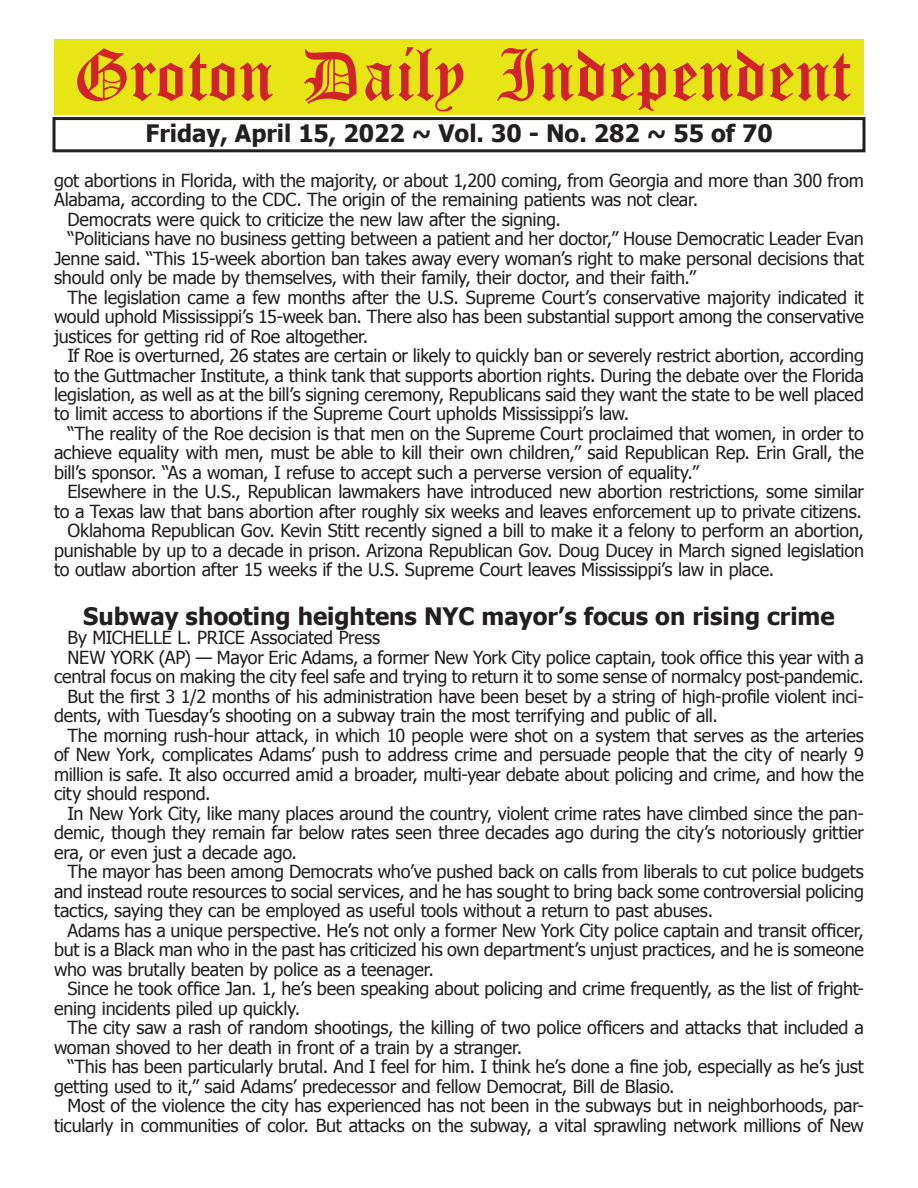
<style>
.page{position:relative;width:918px;height:1188px;background:#fff}
.page>*{position:absolute;margin:0;border:0;box-sizing:border-box;transform-origin:0 0}
.t1{font:54px "Old English Five";color:#d1232a}
.t2{font:700 24px "Tahoma";color:#231f20}
.t3{font:18px "Tahoma";letter-spacing:-.01em;color:#231f20}
</style>
<div class="page">
<div style="left:52px;top:117px;width:814px;height:35px;border:3px solid #231f20"></div>
<div style="left:54px;top:40px;width:810px;height:75px;background:#e7e515"></div>
<h1 class="t1" style="left:73px;top:50px;width:779px">Groton Daily Independent</h1>
<h2 class="t2" style="left:145px;top:116px;width:629px">Friday, April 15, 2022 ~ Vol. 30 - No. 282 ~ 55 of 70</h2>
<p class="t3" style="left:54px;top:168px;width:812px">got abortions in Florida, with the majority, or about 1,200 coming, from Georgia and more than 300 from</p>
<p class="t3" style="left:54px;top:187px;width:646px">Alabama, according to the CDC. The origin of the remaining patients was not clear.</p>
<p class="t3" style="left:68px;top:207px;width:495px">Democrats were quick to criticize the new law after the signing.</p>
<p class="t3" style="left:68px;top:226px;width:798px">“Politicians have no business getting between a patient and her doctor,” House Democratic Leader Evan</p>
<p class="t3" style="left:54px;top:246px;width:812px">Jenne said. “This 15-week abortion ban takes away every woman’s right to make personal decisions that</p>
<p class="t3" style="left:54px;top:265px;width:643px">should only be made by themselves, with their family, their doctor, and their faith.”</p>
<p class="t3" style="left:68px;top:285px;width:798px">The legislation came a few months after the U.S. Supreme Court’s conservative majority indicated it</p>
<p class="t3" style="left:54px;top:304px;width:811px">would uphold Mississippi’s 15-week ban. There also has been substantial support among the conservative</p>
<p class="t3" style="left:54px;top:324px;width:316px">justices for getting rid of Roe altogether.</p>
<p class="t3" style="left:68px;top:343px;width:798px">If Roe is overturned, 26 states are certain or likely to quickly ban or severely restrict abortion, according</p>
<p class="t3" style="left:54px;top:363px;width:812px">to the Guttmacher Institute, a think tank that supports abortion rights. During the debate over the Florida</p>
<p class="t3" style="left:54px;top:382px;width:812px">legislation, as well as at the bill’s signing ceremony, Republicans said they want the state to be well placed</p>
<p class="t3" style="left:54px;top:402px;width:577px">to limit access to abortions if the Supreme Court upholds Mississippi’s law.</p>
<p class="t3" style="left:68px;top:421px;width:798px">“The reality of the Roe decision is that men on the Supreme Court proclaimed that women, in order to</p>
<p class="t3" style="left:54px;top:441px;width:812px">achieve equality with men, must be able to kill their own children,” said Republican Rep. Erin Grall, the</p>
<p class="t3" style="left:54px;top:460px;width:646px">bill’s sponsor. “As a woman, I refuse to accept such a perverse version of equality.”</p>
<p class="t3" style="left:68px;top:480px;width:798px">Elsewhere in the U.S., Republican lawmakers have introduced new abortion restrictions, some similar</p>
<p class="t3" style="left:54px;top:499px;width:810px">to a Texas law that bans abortion after roughly six weeks and leaves enforcement up to private citizens.</p>
<p class="t3" style="left:68px;top:519px;width:798px">Oklahoma Republican Gov. Kevin Stitt recently signed a bill to make it a felony to perform an abortion,</p>
<p class="t3" style="left:54px;top:538px;width:812px">punishable by up to a decade in prison. Arizona Republican Gov. Doug Ducey in March signed legislation</p>
<p class="t3" style="left:54px;top:558px;width:722px">to outlaw abortion after 15 weeks if the U.S. Supreme Court leaves Mississippi’s law in place.</p>
<h2 class="t2" style="left:83px;top:599px;width:753px">Subway shooting heightens NYC mayor’s focus on rising crime</h2>
<p class="t3" style="left:68px;top:626px;width:314px">By MICHELLE L. PRICE Associated Press</p>
<p class="t3" style="left:68px;top:645px;width:798px">NEW YORK (AP) — Mayor Eric Adams, a former New York City police captain, took office this year with a</p>
<p class="t3" style="left:54px;top:665px;width:812px">central focus on making the city feel safe and trying to return it to some sense of normalcy post-pandemic.</p>
<p class="t3" style="left:68px;top:684px;width:798px">But the first 3 1/2 months of his administration have been beset by a string of high-profile violent inci-</p>
<p class="t3" style="left:54px;top:704px;width:665px">dents, with Tuesday’s shooting on a subway train the most terrifying and public of all.</p>
<p class="t3" style="left:68px;top:723px;width:798px">The morning rush-hour attack, in which 10 people were shot on a system that serves as the arteries</p>
<p class="t3" style="left:54px;top:743px;width:811px">of New York, complicates Adams’ push to address crime and persuade people that the city of nearly 9</p>
<p class="t3" style="left:54px;top:762px;width:812px">million is safe. It also occurred amid a broader, multi-year debate about policing and crime, and how the</p>
<p class="t3" style="left:54px;top:782px;width:158px">city should respond.</p>
<p class="t3" style="left:68px;top:801px;width:798px">In New York City, like many places around the country, violent crime rates have climbed since the pan-</p>
<p class="t3" style="left:54px;top:821px;width:811px">demic, though they remain far below rates seen three decades ago during the city’s notoriously grittier</p>
<p class="t3" style="left:54px;top:840px;width:245px">era, or even just a decade ago.</p>
<p class="t3" style="left:68px;top:860px;width:798px">The mayor has been among Democrats who’ve pushed back on calls from liberals to cut police budgets</p>
<p class="t3" style="left:54px;top:879px;width:812px">and instead route resources to social services, and he has sought to bring back some controversial policing</p>
<p class="t3" style="left:54px;top:899px;width:661px">tactics, saying they can be employed as useful tools without a return to past abuses.</p>
<p class="t3" style="left:68px;top:918px;width:798px">Adams has a unique perspective. He’s not only a former New York City police captain and transit officer,</p>
<p class="t3" style="left:54px;top:938px;width:812px">but is a Black man who in the past has criticized his own department’s unjust practices, and he is someone</p>
<p class="t3" style="left:54px;top:957px;width:382px">who was brutally beaten by police as a teenager.</p>
<p class="t3" style="left:68px;top:977px;width:798px">Since he took office Jan. 1, he’s been speaking about policing and crime frequently, as the list of fright-</p>
<p class="t3" style="left:54px;top:996px;width:248px">ening incidents piled up quickly.</p>
<p class="t3" style="left:68px;top:1016px;width:798px">The city saw a rash of random shootings, the killing of two police officers and attacks that included a</p>
<p class="t3" style="left:54px;top:1035px;width:470px">woman shoved to her death in front of a train by a stranger.</p>
<p class="t3" style="left:68px;top:1055px;width:798px">“This has been particularly brutal. And I feel for him. I think he’s done a fine job, especially as he’s just</p>
<p class="t3" style="left:54px;top:1074px;width:622px">getting used to it,” said Adams’ predecessor and fellow Democrat, Bill de Blasio.</p>
<p class="t3" style="left:68px;top:1094px;width:798px">Most of the violence the city has experienced has not been in the subways but in neighborhoods, par-</p>
<p class="t3" style="left:54px;top:1113px;width:811px">ticularly in communities of color. But attacks on the subway, a vital sprawling network millions of New</p>
</div>
